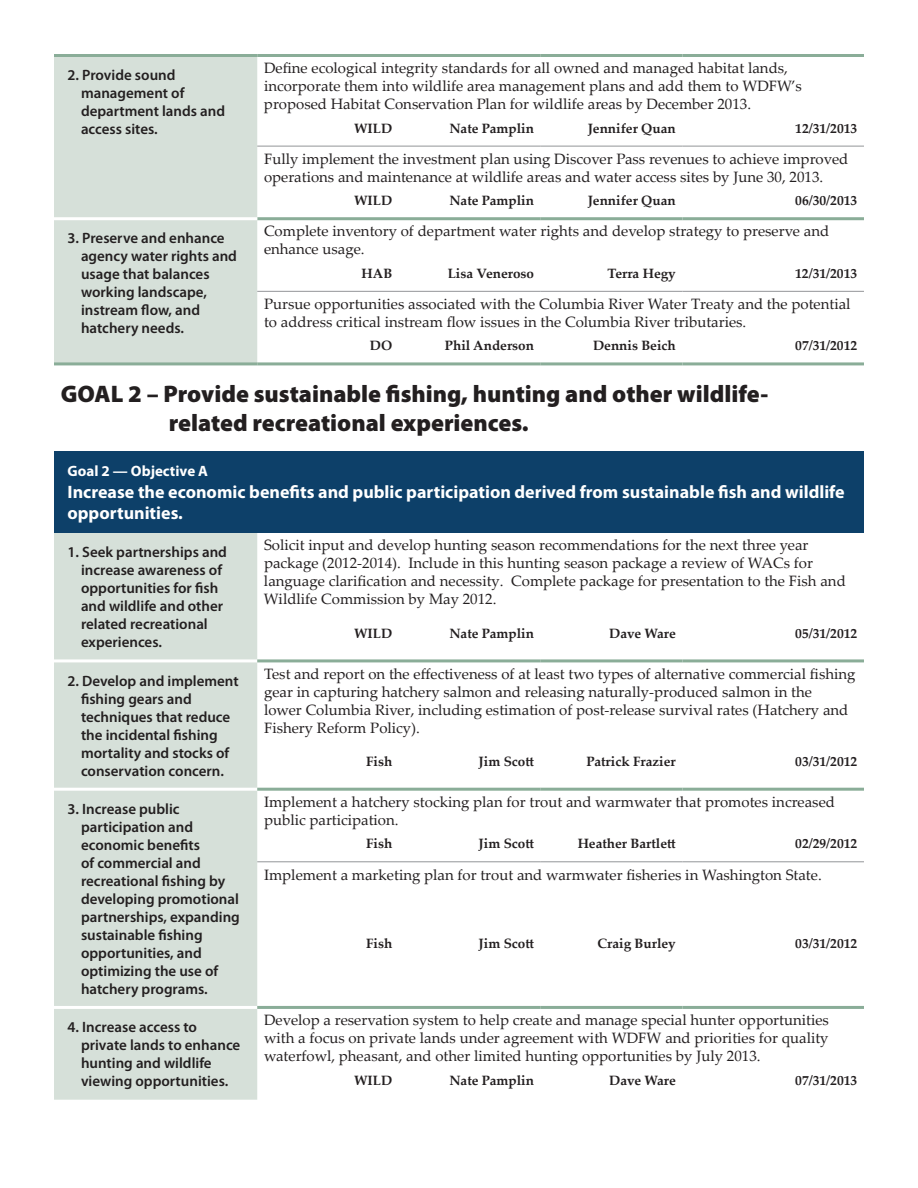
<style>
.page{position:relative;width:918px;height:1188px;background:#fff}
.page>*{position:absolute;margin:0;border:0;box-sizing:border-box;transform-origin:0 0}
.t1{font:900 24px/28.8px "Myriad Pro";color:#231f20}
.t2{font:700 18px/21.6px "Myriad Pro";color:#fff}
.t3{font:15px/18px "Palatino Linotype";color:#231f20}
.t4{font:600 15px/18px "Myriad Pro";color:#231f20}
.t5{font:700 15px "Myriad Pro";color:#fff}
.t6{font:700 13.5px "Palatino Linotype";color:#231f20}
</style>
<div class="page">
<div style="left:54px;top:57px;width:203px;height:1043px;background:#d6e0d9"></div>
<div style="left:54px;top:364px;width:810px;height:87px;background:#fff"></div>
<div style="left:54px;top:451px;width:810px;height:82px;background:#0d4069"></div>
<hr style="left:257px;top:291px;width:142px;height:1px;background:#939598">
<hr style="left:399px;top:291px;width:142px;height:1px;background:#939598">
<hr style="left:541px;top:291px;width:142px;height:1px;background:#939598">
<hr style="left:683px;top:291px;width:181px;height:1px;background:#939598">
<hr style="left:257px;top:146px;width:142px;height:1px;background:#939598">
<hr style="left:399px;top:146px;width:142px;height:1px;background:#939598">
<hr style="left:541px;top:146px;width:142px;height:1px;background:#939598">
<hr style="left:683px;top:146px;width:181px;height:1px;background:#939598">
<hr style="left:257px;top:861px;width:142px;height:1px;background:#939598">
<hr style="left:399px;top:861px;width:142px;height:1px;background:#939598">
<hr style="left:541px;top:861px;width:142px;height:1px;background:#939598">
<hr style="left:683px;top:861px;width:181px;height:1px;background:#939598">
<hr style="left:257px;top:54px;width:142px;height:3px;background:#8aad98">
<hr style="left:399px;top:54px;width:142px;height:3px;background:#8aad98">
<hr style="left:541px;top:54px;width:142px;height:3px;background:#8aad98">
<hr style="left:683px;top:54px;width:181px;height:3px;background:#8aad98">
<hr style="left:257px;top:217px;width:142px;height:3px;background:#8aad98">
<hr style="left:399px;top:217px;width:142px;height:3px;background:#8aad98">
<hr style="left:541px;top:217px;width:142px;height:3px;background:#8aad98">
<hr style="left:683px;top:217px;width:181px;height:3px;background:#8aad98">
<hr style="left:257px;top:362px;width:142px;height:3px;background:#8aad98">
<hr style="left:399px;top:362px;width:142px;height:3px;background:#8aad98">
<hr style="left:541px;top:362px;width:142px;height:3px;background:#8aad98">
<hr style="left:683px;top:362px;width:181px;height:3px;background:#8aad98">
<hr style="left:54px;top:217px;width:203px;height:3px;background:#fff">
<hr style="left:54px;top:362px;width:203px;height:3px;background:#8aad98">
<hr style="left:54px;top:659px;width:203px;height:3px;background:#fff">
<hr style="left:54px;top:788px;width:203px;height:3px;background:#fff">
<hr style="left:257px;top:788px;width:142px;height:3px;background:#8aad98">
<hr style="left:399px;top:788px;width:142px;height:3px;background:#8aad98">
<hr style="left:541px;top:788px;width:142px;height:3px;background:#8aad98">
<hr style="left:683px;top:788px;width:181px;height:3px;background:#8aad98">
<hr style="left:257px;top:659px;width:142px;height:3px;background:#8aad98">
<hr style="left:399px;top:659px;width:142px;height:3px;background:#8aad98">
<hr style="left:541px;top:659px;width:142px;height:3px;background:#8aad98">
<hr style="left:683px;top:659px;width:181px;height:3px;background:#8aad98">
<hr style="left:54px;top:1006px;width:203px;height:3px;background:#fff">
<hr style="left:257px;top:1006px;width:142px;height:3px;background:#8aad98">
<hr style="left:399px;top:1006px;width:142px;height:3px;background:#8aad98">
<hr style="left:541px;top:1006px;width:142px;height:3px;background:#8aad98">
<hr style="left:683px;top:1006px;width:181px;height:3px;background:#8aad98">
<hr style="left:54px;top:54px;width:203px;height:3px;background:#8aad98">
<p class="t4" style="left:81px;top:66px;width:146px;text-indent:-14px">2. Provide sound management of department lands and access sites.</p>
<p class="t3" style="left:264px;top:59px;width:540px">Define ecological integrity standards for all owned and managed habitat lands, incorporate them into wildlife area management plans and add them to WDFW’s proposed Habitat Conservation Plan for wildlife areas by December 2013.</p>
<p class="t6" style="left:354px;top:118px;width:40px">WILD</p>
<p class="t6" style="left:449px;top:118px;width:86px">Nate Pamplin</p>
<p class="t6" style="left:588px;top:118px;width:90px">Jennifer Quan</p>
<p class="t6" style="left:795px;top:118px;width:63px">12/31/2013</p>
<p class="t3" style="left:264px;top:149px;width:586px">Fully implement the investment plan using Discover Pass revenues to achieve improved operations and maintenance at wildlife areas and water access sites by June 30, 2013.</p>
<p class="t6" style="left:354px;top:191px;width:40px">WILD</p>
<p class="t6" style="left:449px;top:191px;width:86px">Nate Pamplin</p>
<p class="t6" style="left:588px;top:191px;width:90px">Jennifer Quan</p>
<p class="t6" style="left:795px;top:191px;width:63px">06/30/2013</p>
<p class="t4" style="left:81px;top:229px;width:157px;text-indent:-14px">3. Preserve and enhance agency water rights and usage that balances working landscape, instream flow, and hatchery needs.</p>
<p class="t3" style="left:264px;top:222px;width:567px">Complete inventory of department water rights and develop strategy to preserve and enhance usage.</p>
<p class="t6" style="left:362px;top:264px;width:32px">HAB</p>
<p class="t6" style="left:448px;top:264px;width:88px">Lisa Veneroso</p>
<p class="t6" style="left:607px;top:264px;width:70px">Terra Hegy</p>
<p class="t6" style="left:795px;top:264px;width:63px">12/31/2013</p>
<p class="t3" style="left:264px;top:294px;width:588px">Pursue opportunities associated with the Columbia River Water Treaty and the potential to address critical instream flow issues in the Columbia River tributaries.</p>
<p class="t6" style="left:370px;top:336px;width:24px">DO</p>
<p class="t6" style="left:445px;top:336px;width:91px">Phil Anderson</p>
<p class="t6" style="left:593px;top:336px;width:84px">Dennis Beich</p>
<p class="t6" style="left:795px;top:336px;width:63px">07/31/2012</p>
<h1 class="t1" style="left:169px;top:379px;width:601px;text-indent:-108px">GOAL 2 – Provide sustainable fishing, hunting and other wildlife&shy;related recreational experiences.</h1>
<p class="t5" style="left:68px;top:461px;width:142px">Goal 2 — Objective A</p>
<p class="t2" style="left:68px;top:480px;width:779px">Increase the economic benefits and public participation derived from sustainable fish and wildlife opportunities.</p>
<p class="t4" style="left:81px;top:543px;width:148px;text-indent:-14px">1. Seek partnerships and increase awareness of opportunities for fish and wildlife and other related recreational experiences.</p>
<p class="t3" style="left:264px;top:536px;width:583px">Solicit input and develop hunting season recommendations for the next three year package (2012-2014). Include in this hunting season package a review of WACs for language clarification and necessity. Complete package for presentation to the Fish and Wildlife Commission by May 2012.</p>
<p class="t6" style="left:354px;top:623px;width:40px">WILD</p>
<p class="t6" style="left:449px;top:623px;width:86px">Nate Pamplin</p>
<p class="t6" style="left:609px;top:623px;width:68px">Dave Ware</p>
<p class="t6" style="left:795px;top:623px;width:63px">05/31/2012</p>
<p class="t4" style="left:81px;top:671px;width:159px;text-indent:-14px">2. Develop and implement fishing gears and techniques that reduce the incidental fishing mortality and stocks of conservation concern.</p>
<p class="t3" style="left:264px;top:664px;width:593px">Test and report on the effectiveness of at least two types of alternative commercial fishing gear in capturing hatchery salmon and releasing naturally-produced salmon in the<br>lower Columbia River, including estimation of post-release survival rates (Hatchery and Fishery Reform Policy).</p>
<p class="t6" style="left:366px;top:752px;width:28px">Fish</p>
<p class="t6" style="left:479px;top:752px;width:57px">Jim Scott</p>
<p class="t6" style="left:587px;top:752px;width:91px">Patrick Frazier</p>
<p class="t6" style="left:795px;top:752px;width:63px">03/31/2012</p>
<p class="t4" style="left:81px;top:800px;width:160px;text-indent:-14px">3. Increase public participation and economic benefits<br>of commercial and recreational fishing by developing promotional partnerships, expanding sustainable fishing opportunities, and optimizing the use of hatchery programs.</p>
<p class="t3" style="left:264px;top:792px;width:573px">Implement a hatchery stocking plan for trout and warmwater that promotes increased public participation.</p>
<p class="t6" style="left:366px;top:834px;width:28px">Fish</p>
<p class="t6" style="left:479px;top:834px;width:57px">Jim Scott</p>
<p class="t6" style="left:578px;top:834px;width:100px">Heather Bartlett</p>
<p class="t6" style="left:795px;top:834px;width:63px">02/29/2012</p>
<p class="t3" style="left:264px;top:865px;width:559px">Implement a marketing plan for trout and warmwater fisheries in Washington State.</p>
<p class="t6" style="left:366px;top:934px;width:28px">Fish</p>
<p class="t6" style="left:479px;top:934px;width:57px">Jim Scott</p>
<p class="t6" style="left:597px;top:934px;width:80px">Craig Burley</p>
<p class="t6" style="left:795px;top:934px;width:63px">03/31/2012</p>
<p class="t4" style="left:81px;top:1018px;width:161px;text-indent:-14px">4. Increase access to private lands to enhance hunting and wildlife viewing opportunities.</p>
<p class="t3" style="left:264px;top:1010px;width:566px;text-align:justify">Develop a reservation system to help create and manage special hunter opportunities with a focus on private lands under agreement with WDFW and priorities for quality waterfowl, pheasant, and other limited hunting opportunities by July 2013.</p>
<p class="t6" style="left:354px;top:1070px;width:40px">WILD</p>
<p class="t6" style="left:449px;top:1070px;width:86px">Nate Pamplin</p>
<p class="t6" style="left:609px;top:1070px;width:68px">Dave Ware</p>
<p class="t6" style="left:795px;top:1070px;width:63px">07/31/2013</p>
</div>
